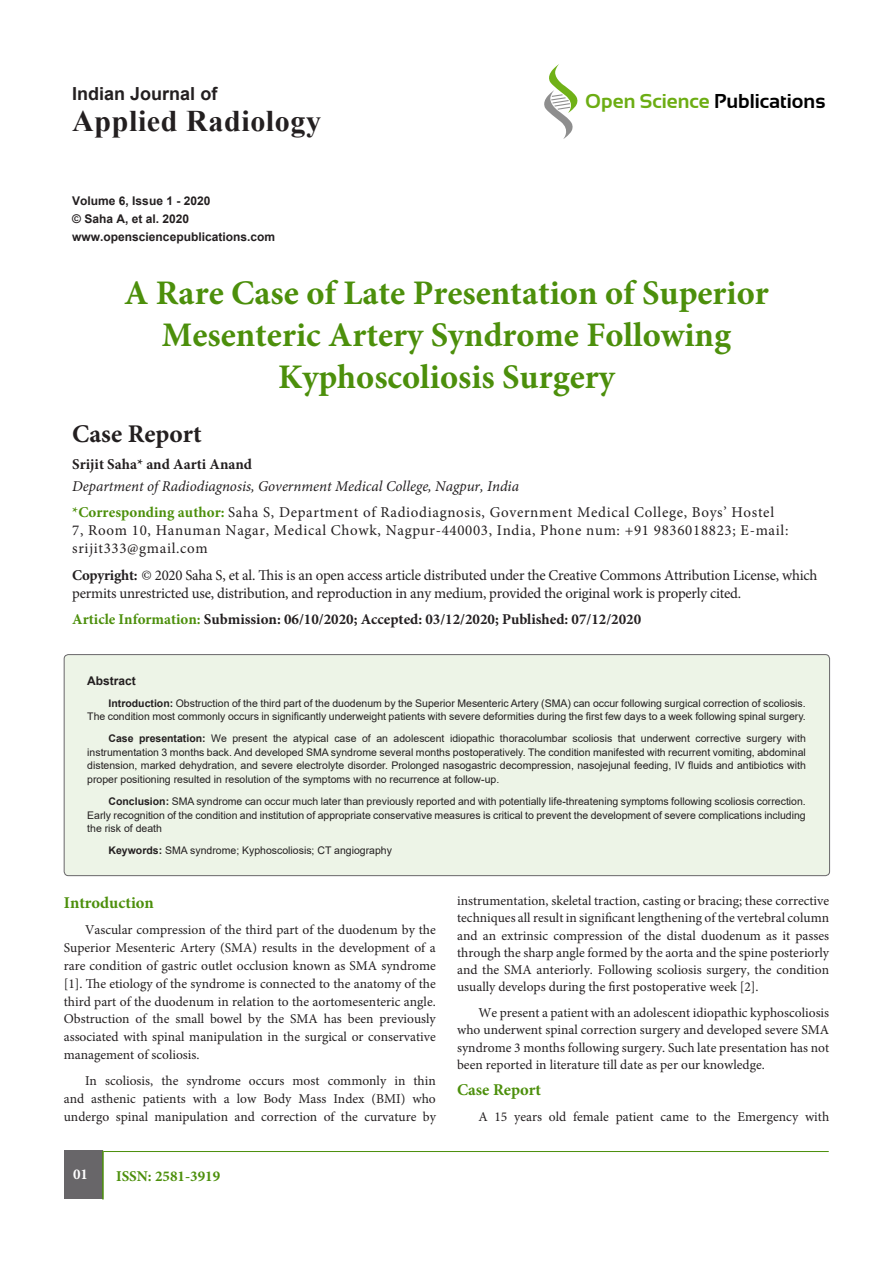
<style>
.page{position:relative;width:893px;height:1263px;background:#fff}
.page>*{position:absolute;margin:0;border:0;box-sizing:border-box;transform-origin:0 0}
.t1{font:700 34.5px/42px "Minion Pro";color:#4c8f0b;text-align:center}
.t2{font:700 30px "Times New Roman";letter-spacing:.02em;color:#231f20}
.t3{font:700 25.5px "Minion Pro";color:#231f20}
.t4{font:700 20.1px "Sansation";color:#000}
.t5{font:700 18px "Arial";color:#231f20}
.subsideheadding{font:700 16.5px "Minion Pro";color:#4c8f0b}
.t6{font:15px/18px "Minion Pro";letter-spacing:-.015em;color:#231f20}
.t7{font:15px/18px "Minion Pro";letter-spacing:.045em;color:#231f20}
.t8{font:700 15px "Minion Pro";color:#231f20}
.t9{font:italic 15px "Minion Pro";color:#231f20}
.t10{font:700 15px "Minion Pro";color:#4c8f0b}
.t11{font:700 15px "Minion Pro";color:#fff}
.t12{font:13.5px/17.9px "Minion Pro";color:#231f20;text-align:justify}
.Pa1{font:700 12px "Arial";color:#231f20}
.Pa2{font:700 12px "Arial";color:#231f20}
.t13{font:10.5px/13.5px "Arial";color:#231f20;text-align:justify}
.s1{color:#6cad13}
.s2{font-weight:700;color:#4c8f0b}
.s3{font-weight:700}
.s4{color:#4c8f0b}
</style>
<div class="page">
<svg style="left:544px;top:64px;width:34px;height:75px"></svg>
<div style="left:64px;top:1151px;width:38px;height:48px;background:#686669"></div>
<hr style="left:102px;top:1151px;width:2px;height:48px;background:#4c8f0b">
<hr style="left:103px;top:1151px;width:726px;height:1px;background:#4c8f0b">
<div style="left:64px;top:655px;width:766px;height:221px;background:#edf4e7;border-radius:4px"></div>
<div style="left:64px;top:654px;width:766px;height:222px;border:1px solid #686669;border-radius:4px"></div>
<p class="t5" style="left:72px;top:81px;width:147px">Indian Journal of</p>
<p class="t2" style="left:72px;top:99px;width:250px">Applied Radiology</p>
<h3 class="t4" style="left:585px;top:90px;width:242px"><span class="s1">Open Science</span> Publications</h3>
<p class="Pa1" style="left:72px;top:192px;width:140px">Volume 6, Issue 1 - 2020</p>
<p class="Pa2" style="left:72px;top:210px;width:118px">© Saha A, et al. 2020</p>
<p class="Pa1" style="left:72px;top:228px;width:204px">www.opensciencepublications.com</p>
<p class="t1" style="left:124px;top:272px;width:646px">A Rare Case of Late Presentation of Superior<br>Mesenteric Artery Syndrome Following<br>Kyphoscoliosis Surgery</p>
<p class="t3" style="left:72px;top:416px;width:131px">Case Report</p>
<p class="t8" style="left:72px;top:453px;width:181px">Srijit Saha* and Aarti Anand</p>
<p class="t9" style="left:72px;top:476px;width:448px">Department of Radiodiagnosis, Government Medical College, Nagpur, India</p>
<p class="t7" style="left:72px;top:504px;width:718px"><span class="s2">*Corresponding author:</span> Saha S, Department of Radiodiagnosis, Government Medical College, Boys’ Hostel<br>7, Room 10, Hanuman Nagar, Medical Chowk, Nagpur-440003, India, Phone num: +91 9836018823; E-mail: srijit333@gmail.com</p>
<p class="t6" style="left:72px;top:566px;width:747px"><span class="s3">Copyright:</span> © 2020 Saha S, et al. This is an open access article distributed under the Creative Commons Attribution License, which permits unrestricted use, distribution, and reproduction in any medium, provided the original work is properly cited.</p>
<p class="t8" style="left:72px;top:609px;width:570px"><span class="s4">Article Information:</span> Submission: 06/10/2020; Accepted: 03/12/2020; Published: 07/12/2020</p>
<p class="Pa1" style="left:87px;top:672px;width:50px">Abstract</p>
<p class="t13" style="left:87px;top:696px;width:720px;text-align:right"><span class="s3">Introduction:</span> Obstruction of the third part of the duodenum by the Superior Mesenteric Artery (SMA) can occur following surgical correction of scoliosis.<br>The condition most commonly occurs in significantly underweight patients with severe deformities during the first few days to a week following spinal surgery.</p>
<p class="t13" style="left:87px;top:732px;width:720px;text-indent:21px"><span class="s3">Case presentation:</span> We present the atypical case of an adolescent idiopathic thoracolumbar scoliosis that underwent corrective surgery with instrumentation 3 months back. And developed SMA syndrome several months postoperatively. The condition manifested with recurrent vomiting, abdominal distension, marked dehydration, and severe electrolyte disorder. Prolonged nasogastric decompression, nasojejunal feeding, IV fluids and antibiotics with proper positioning resulted in resolution of the symptoms with no recurrence at follow-up.</p>
<p class="t13" style="left:87px;top:794px;width:720px;text-indent:21px"><span class="s3">Conclusion:</span> SMA syndrome can occur much later than previously reported and with potentially life-threatening symptoms following scoliosis correction.<br>Early recognition of the condition and institution of appropriate conservative measures is critical to prevent the development of severe complications including the risk of death</p>
<p class="t13" style="left:109px;top:843px;width:285px"><span class="s3">Keywords:</span> SMA syndrome; Kyphoscoliosis; CT angiography</p>
<p class="subsideheadding" style="left:64px;top:891px;width:92px">Introduction</p>
<p class="t12" style="left:64px;top:921px;width:374px;text-indent:21px">Vascular compression of the third part of the duodenum by the Superior Mesenteric Artery (SMA) results in the development of a rare condition of gastric outlet occlusion known as SMA syndrome [1]. The etiology of the syndrome is connected to the anatomy of the third part of the duodenum in relation to the aortomesenteric angle.<br>Obstruction of the small bowel by the SMA has been previously associated with spinal manipulation in the surgical or conservative management of scoliosis.</p>
<p class="t12" style="left:64px;top:1072px;width:374px;text-indent:21px">In scoliosis, the syndrome occurs most commonly in thin and asthenic patients with a low Body Mass Index (BMI) who undergo spinal manipulation and correction of the curvature by</p>
<p class="t12" style="left:457px;top:892px;width:374px;line-height:17.4px">instrumentation, skeletal traction, casting or bracing; these corrective techniques all result in significant lengthening of the vertebral column and an extrinsic compression of the distal duodenum as it passes through the sharp angle formed by the aorta and the spine posteriorly and the SMA anteriorly. Following scoliosis surgery, the condition usually develops during the first postoperative week [2].</p>
<p class="t12" style="left:457px;top:1004px;width:374px;line-height:17.2px;text-indent:21px">We present a patient with an adolescent idiopathic kyphoscoliosis who underwent spinal correction surgery and developed severe SMA syndrome 3 months following surgery. Such late presentation has not been reported in literature till date as per our knowledge.</p>
<p class="subsideheadding" style="left:457px;top:1078px;width:85px">Case Report</p>
<p class="t12" style="left:478px;top:1108px;width:352px">A 15 years old female patient came to the Emergency with</p>
<p class="t11" style="left:73px;top:1164px;width:16px">01</p>
<p class="t10" style="left:116px;top:1166px;width:106px">ISSN: 2581-3919</p>
</div>
